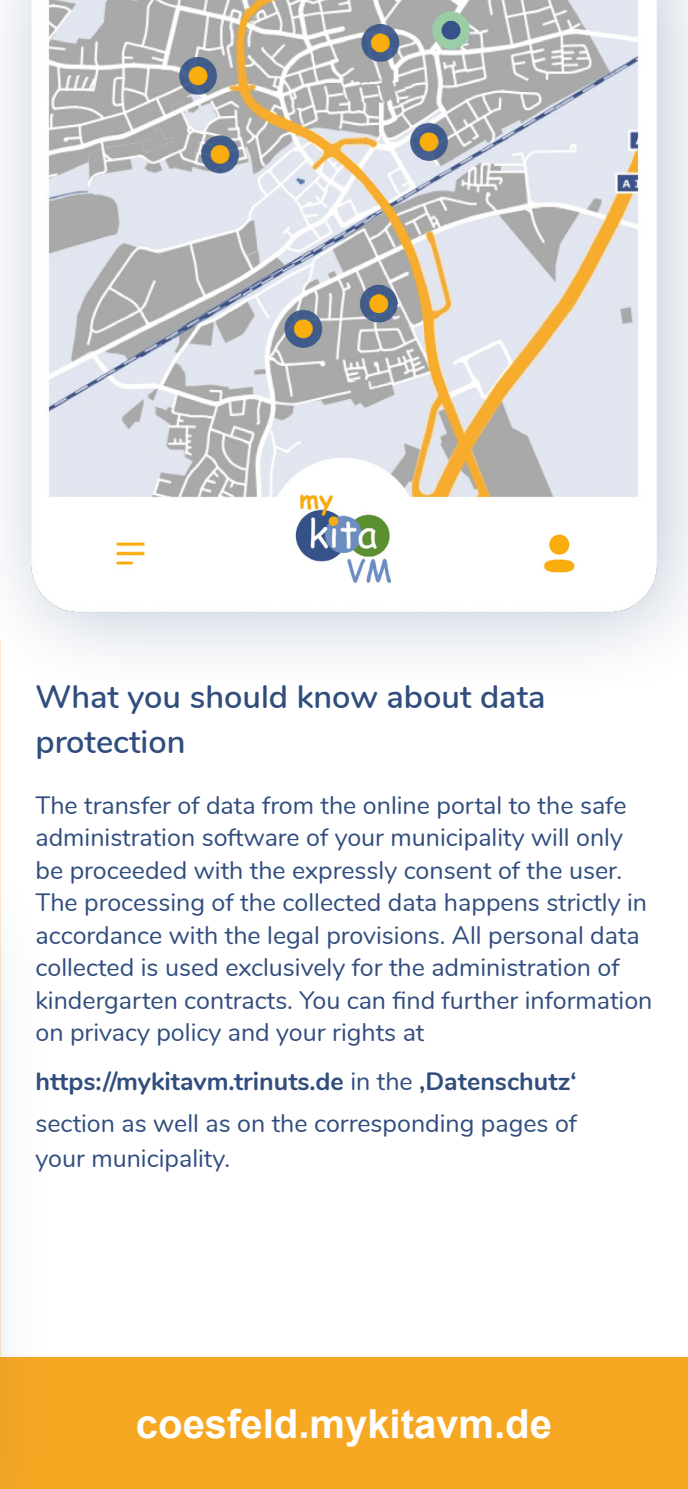
<style>
.page{position:relative;width:688px;height:1489px;background:#fff}
.page>*{position:absolute;margin:0;border:0;box-sizing:border-box;transform-origin:0 0}
.t1{font:700 40px "Arial";color:#fff}
.t2{font:600 32.5px/45px "Nunito";color:#304d7e}
.t3{font:25px/32.5px "Nunito";color:#304d7e}
.s1{font-weight:700}
</style>
<div class="page">
<div style="left:0;top:1357px;width:687px;height:131px;background:#f7a823"></div>
<div style="left:0;top:829px;width:51px;height:659px;background:#304d7e;opacity:.3"></div>
<div style="left:0;top:0;width:687px;height:699px;background:#304d7e;opacity:.3"></div>
<img style="left:11px;top:0;width:655px;height:621px">
<h2 class="t2" style="left:35px;top:672px;width:511px">What you should know about data protection</h2>
<p class="t3" style="left:35px;top:787px;width:618px">The transfer of data from the online portal to the safe administration software of your municipality will only be proceeded with the expressly consent of the user.<br>The processing of the collected data happens strictly in accordance with the legal provisions. All personal data collected is used exclusively for the administration of kindergarten contracts. You can find further information on privacy policy and your rights at</p>
<p class="t3" style="left:35px;top:1059px;width:543px;line-height:42px"><span class="s1">https://mykitavm.trinuts.de</span> in the <span class="s1">‚Datenschutz‘ </span>section as well as on the corresponding pages of</p>
<p class="t3" style="left:35px;top:1141px;width:196px">your municipality.</p>
<h1 class="t1" style="left:136px;top:1397px;width:417px">coesfeld.mykitavm.de</h1>
</div>
